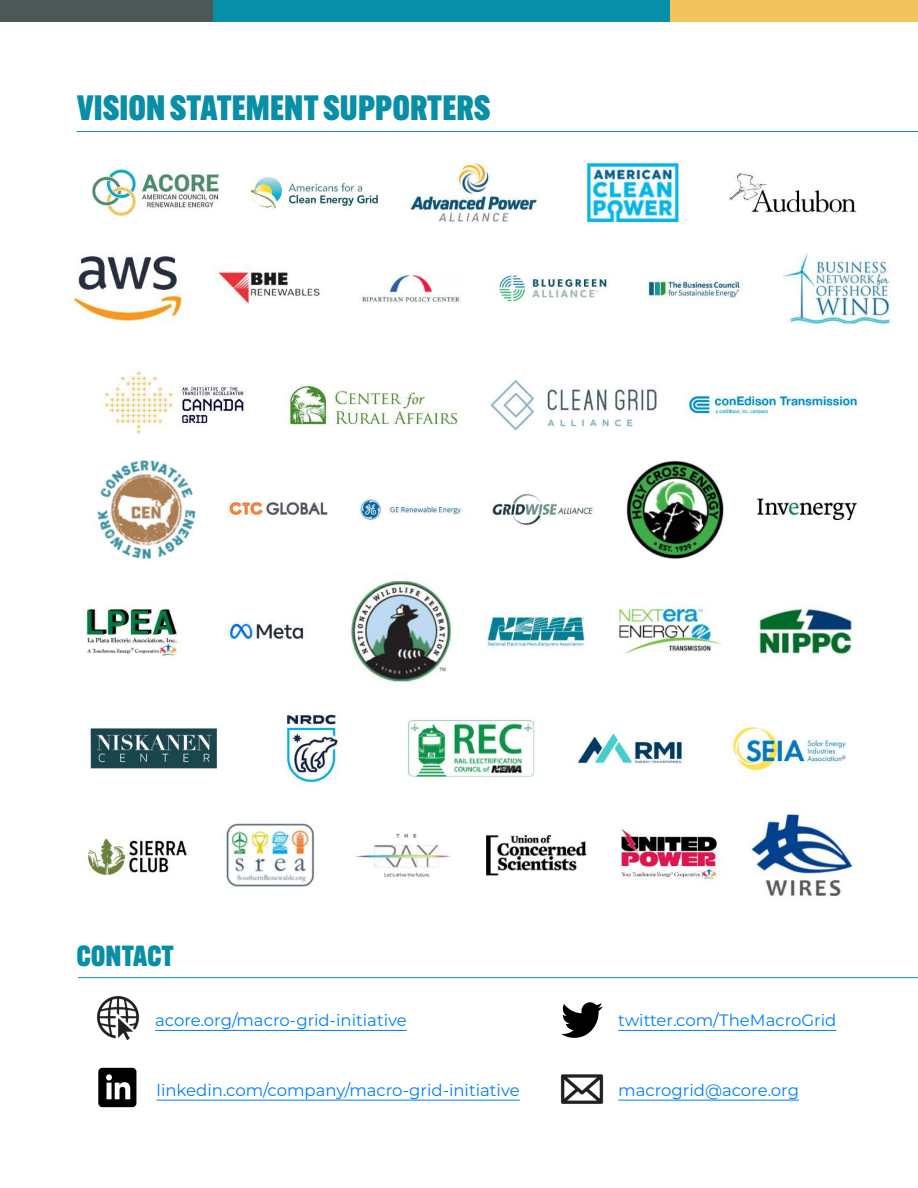
<style>
.page{position:relative;width:918px;height:1188px;background:#fff}
.page>*{position:absolute;margin:0;border:0;box-sizing:border-box;transform-origin:0 0}
.t1{font:900 34.5px "Alternate Gothic Cond ATF";letter-spacing:.02em;color:#068fa7}
.t2{font:900 28.5px "Alternate Gothic Cond ATF";letter-spacing:.015em;color:#068fa7}
.t3{font:16.5px "Montserrat";color:#007efe}
</style>
<div class="page">
<hr style="left:78px;top:977px;width:840px;height:1px;background:#068fa7">
<hr style="left:77px;top:131px;width:841px;height:1px;background:#068fa7">
<img style="left:561px;top:1002px;width:42px;height:36px">
<img style="left:98px;top:1067px;width:39px;height:41px">
<img style="left:560px;top:1074px;width:44px;height:30px">
<img style="left:96px;top:996px;width:71px;height:44px">
<hr style="left:155px;top:1030px;width:252px;height:1px;background:#007efe">
<hr style="left:618px;top:1030px;width:218px;height:1px;background:#007efe">
<hr style="left:157px;top:1100px;width:363px;height:1px;background:#007efe">
<hr style="left:618px;top:1100px;width:181px;height:1px;background:#007efe">
<div style="left:0;top:0;width:213px;height:22px;background:#4e5758"></div>
<div style="left:213px;top:0;width:458px;height:22px;background:#068fa7"></div>
<div style="left:671px;top:0;width:247px;height:22px;background:#f2c45c"></div>
<img style="left:92px;top:160px;width:764px;height:64px">
<img style="left:68px;top:253px;width:823px;height:71px">
<img style="left:102px;top:367px;width:757px;height:66px">
<img style="left:96px;top:460px;width:761px;height:101px">
<img style="left:86px;top:580px;width:766px;height:103px">
<img style="left:90px;top:712px;width:756px;height:73px">
<img style="left:87px;top:811px;width:765px;height:86px">
<p class="t1" style="left:77px;top:87px;width:415px">VISION STATEMENT SUPPORTERS</p>
<p class="t2" style="left:77px;top:939px;width:99px">CONTACT</p>
<p class="t3" style="left:155px;top:1009px;width:253px">acore.org/macro-grid-initiative</p>
<p class="t3" style="left:618px;top:1009px;width:220px">twitter.com/TheMacroGrid</p>
<p class="t3" style="left:157px;top:1078px;width:365px">linkedin.com/company/macro-grid-initiative</p>
<p class="t3" style="left:618px;top:1078px;width:182px">macrogrid@acore.org</p>
</div>
